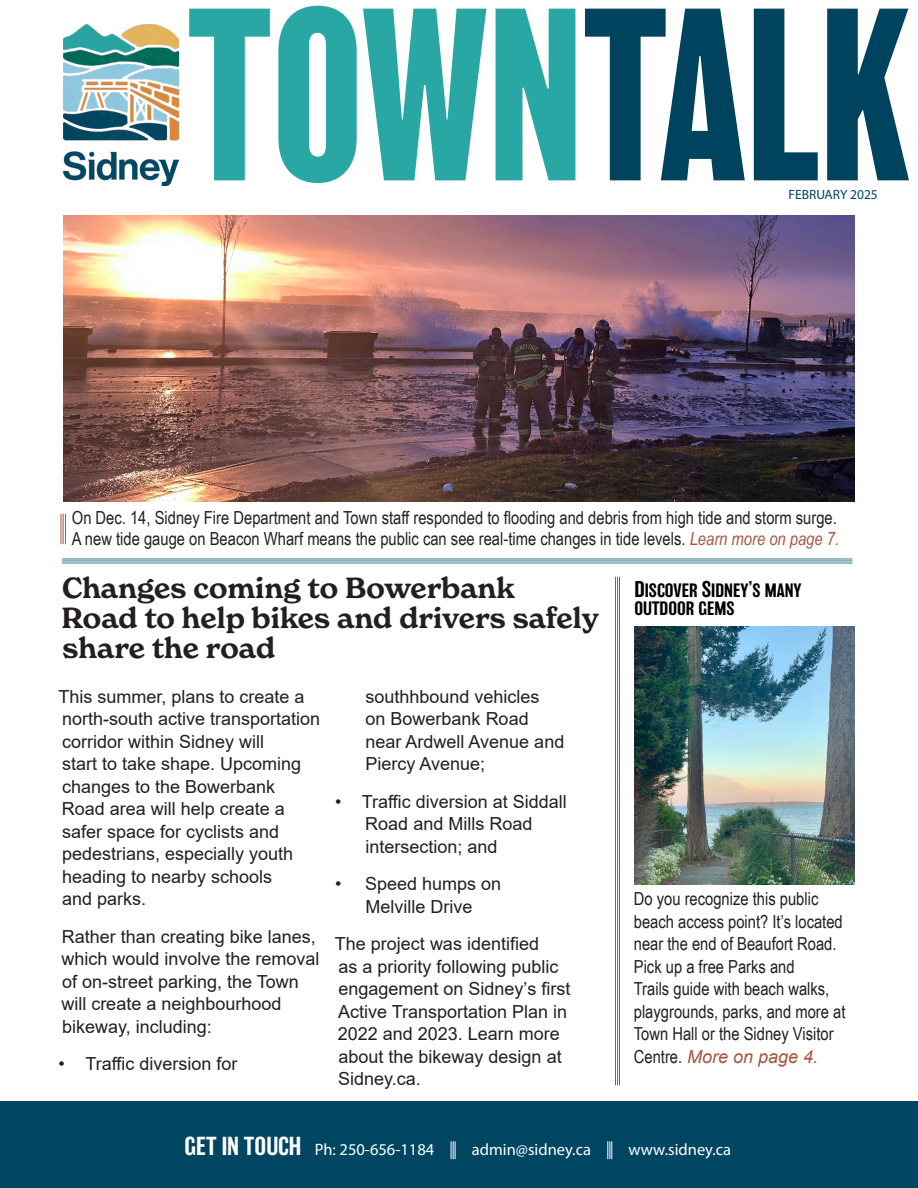
<style>
.page{position:relative;width:918px;height:1188px;background:#fff}
.page>*{position:absolute;margin:0;border:0;box-sizing:border-box;transform-origin:0 0}
.Headline_Text_-__Lef{font:600 28.5px/30px "New Spirit";color:#231f20}
.Body_Text{font:18px/22.5px "Arial";color:#231f20}
.Body_Text-2{font:18px/22.5px "Arial Narrow";color:#231f20}
.Photo_captions{font:18px/21px "Arial Narrow";color:#231f20}
.t1{font:17.85px "Balboa Medium SC850";color:#000}
.t2{font:16.5px "Myriad Pro";color:#fff}
.t3{font:13.5px "Myriad Pro Regular SC850";color:#024560}
.s1{font-style:italic;color:#a7553f}
.s2{font-size:21px}
.s3{font-family:"Arial";font-style:italic;color:#a7553f}
.s4{font-family:"Balboa";font-weight:500;font-size:24px}
</style>
<div class="page">
<div style="left:0;top:1101px;width:918px;height:87px;background:#004663"></div>
<hr style="left:62px;top:559px;width:790px;height:1px;background:#337c8c">
<hr style="left:62px;top:561px;width:790px;height:1px;background:#337c8c">
<hr style="left:62px;top:563px;width:790px;height:1px;background:#337c8c">
<hr style="left:619px;top:577px;width:1px;height:508px;background:#337c8c">
<hr style="left:617px;top:577px;width:1px;height:508px;background:#337c8c">
<hr style="left:615px;top:577px;width:1px;height:508px;background:#337c8c">
<svg style="left:585px;top:9px;width:324px;height:171px;fill:#00435e"></svg>
<svg style="left:189px;top:6px;width:386px;height:177px;fill:#29a7a4"></svg>
<img style="left:64px;top:25px;width:114px;height:160px">
<hr style="left:61px;top:514px;width:1px;height:30px;background:#a7553f">
<hr style="left:63px;top:514px;width:1px;height:30px;background:#a7553f">
<hr style="left:65px;top:514px;width:1px;height:30px;background:#a7553f">
<svg style="left:451px;top:1141px;width:5px;height:18px"></svg>
<svg style="left:608px;top:1141px;width:5px;height:18px"></svg>
<img style="left:634px;top:626px;width:220px;height:258px">
<img style="left:64px;top:215px;width:790px;height:287px">
<p class="t3" style="left:789px;top:186px;width:91px">FEBRUARY 2025</p>
<p class="Photo_captions" style="left:72px;top:506px;width:769px">On Dec. 14, Sidney Fire Department and Town staff responded to flooding and debris from high tide and storm surge.<br>A new tide gauge on Beacon Wharf means the public can see real-time changes in tide levels. <span class="s1">Learn more on page 7.</span></p>
<p class="Headline_Text_-__Lef" style="left:62px;top:573px;width:539px">Changes coming to Bowerbank<br>Road to help bikes and drivers safely share the road</p>
<p class="Body_Text" style="left:58px;top:685px;width:263px">This summer, plans to create a north-south active transportation corridor within Sidney will<br>start to take shape. Upcoming changes to the Bowerbank<br>Road area will help create a safer space for cyclists and pedestrians, especially youth heading to nearby schools<br>and parks.</p>
<p class="Body_Text" style="left:61px;top:925px;width:260px">Rather than creating bike lanes, which would involve the removal of on-street parking, the Town will create a neighbourhood bikeway, including:</p>
<p class="Body_Text" style="left:59px;top:1053px;width:180px">• Traffic diversion for</p>
<p class="Body_Text" style="left:365px;top:685px;width:201px">southhbound vehicles<br>on Bowerbank Road near Ardwell Avenue and<br>Piercy Avenue;</p>
<p class="Body_Text" style="left:365px;top:790px;width:203px;text-indent:-30px">• Traffic diversion at Siddall<br>Road and Mills Road intersection; and</p>
<p class="Body_Text" style="left:335px;top:873px;width:168px;text-align:center">• Speed humps on<br>Melville Drive</p>
<p class="Body_Text" style="left:335px;top:933px;width:237px">The project was identified<br>as a priority following public engagement on Sidney’s first<br>Active Transportation Plan in<br>2022 and 2023. Learn more about the bikeway design at<br>Sidney.ca.</p>
<p class="t1" style="left:634px;top:581px;width:169px"><span class="s2">D</span>ISCOVER <span class="s2">S</span>IDNEY<span class="s2">’</span>S MANY</p>
<p class="t1" style="left:634px;top:599px;width:102px">OUTDOOR GEMS</p>
<p class="Body_Text-2" style="left:634px;top:887px;width:213px">Do you recognize this public beach access point? It’s located near the end of Beaufort Road.<br>Pick up a free Parks and<br>Trails guide with beach walks, playgrounds, parks, and more at<br>Town Hall or the Sidney Visitor<br>Centre. <span class="s3">More on page 4.</span></p>
<p class="t2" style="left:184px;top:1139px;width:251px"><span class="s4">GET IN TOUCH</span> Ph: 250-656-1184</p>
<p class="t2" style="left:472px;top:1139px;width:121px">admin@sidney.ca</p>
<p class="t2" style="left:629px;top:1139px;width:104px">www.sidney.ca</p>
</div>
